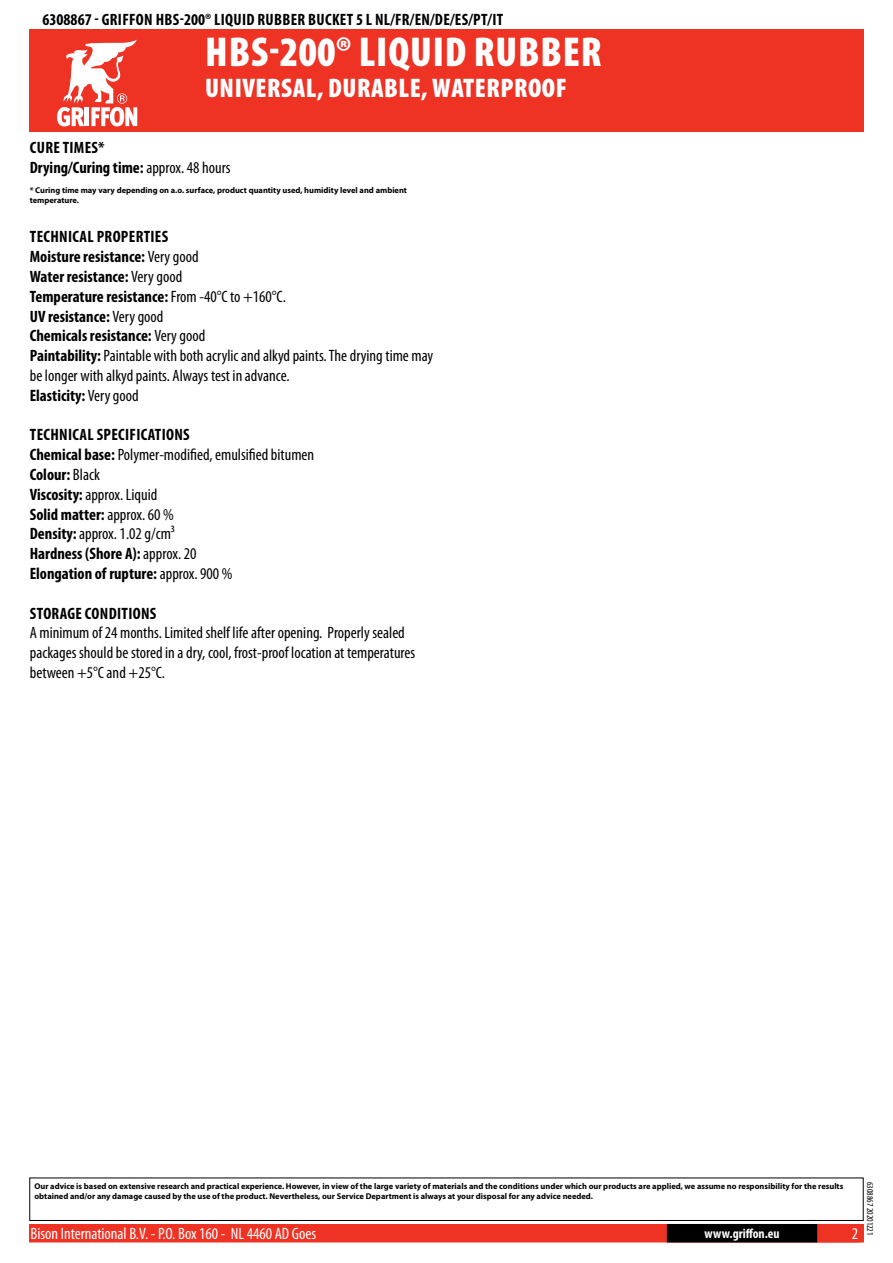
<style>
.page{position:relative;width:893px;height:1263px;background:#fff}
.page>*{position:absolute;margin:0;border:0;box-sizing:border-box;transform-origin:0 0}
.t1{font:900 condensed 42px "Myriad Pro";letter-spacing:.02em;color:#fff}
.t2{font:900 condensed 27px "Myriad Pro";letter-spacing:.02em;color:#fff}
.t3{font:condensed 16.5px/19.8px "Myriad Pro";color:#000}
.t4{font:700 condensed 16.5px/19.8px "Myriad Pro";letter-spacing:.02em;color:#000}
.t5{font:condensed 16.5px "Myriad Pro";color:#fff}
.t6{font:700 condensed 13.5px "Myriad Pro";color:#fff}
.t7{font:condensed 9px "Myriad Pro";color:#000}
.t8{font:700 8.4px/10.1px "Myriad Pro";color:#000}
.s1{font-weight:400}
.s2{font-weight:700}
</style>
<div class="page">
<div style="left:30px;top:1225px;width:833px;height:17px;background:#ee3224"></div>
<div style="left:29px;top:1224px;width:835px;height:18px;border:2px solid #ee3224"></div>
<div style="left:816px;top:1224px;width:44px;height:18px;border:2px solid #ee3224"></div>
<div style="left:668px;top:1225px;width:148px;height:17px;background:#000"></div>
<div style="left:667px;top:1224px;width:150px;height:18px;border:2px solid #000"></div>
<div style="left:29px;top:1177px;width:835px;height:44px;border:1px solid #000"></div>
<div style="left:30px;top:30px;width:834px;height:102px;background:#ee3224"></div>
<svg style="left:57px;top:39px;width:80px;height:87px"></svg>
<p class="t4" style="left:43px;top:9px;width:456px">6308867 - Griffon HBS-200® Liquid Rubb er Bucket 5 L NL/FR/EN/DE/ES/PT/IT</p>
<h1 class="t1" style="left:205px;top:25px;width:398px">HBS-200® LIQUID RUBBER</h1>
<h2 class="t2" style="left:205px;top:70px;width:363px">UNIVERSAL, DURABLE, WATERPROOF</h2>
<p class="t4" style="left:30px;top:137px;width:202px">Cure times*<br>Drying/Curing time: <span class="s1">approx. 48 hours</span></p>
<p class="t8" style="left:30px;top:185px;width:379px">* Curing time may vary depending on a.o. surface, product quantity used, humidity level and ambient temperature.</p>
<p class="t3" style="left:30px;top:227px;width:405px"><span class="s2">Technical properties<br>Moisture resistance:</span> Very good<br><span class="s2">Water resistance:</span> Very good<br><span class="s2">Temperature resistance:</span> From -40°C to +160°C.<br><span class="s2">UV resistance:</span> Very good<br><span class="s2">Chemicals resistance:</span> Very good<br><span class="s2">Paintability:</span> Paintable with both acrylic and alkyd paints. The drying time may be longer with alkyd paints. Always test in advance.<br><span class="s2">Elasticity:</span> Very good</p>
<p class="t4" style="left:30px;top:425px;width:286px">Technical specifications<br>Chemical base: <span class="s1">Polymer-modified, emulsified bitumen<br></span>Colour: <span class="s1">Black<br></span>Viscosity: <span class="s1">approx. Liquid<br></span>Solid matter: <span class="s1">approx. 60 %<br></span>Density: <span class="s1">approx. 1.02 g/cm³<br></span>Hardness (Shore A): <span class="s1">approx. 20<br></span>Elongation of rupture: <span class="s1">approx. 900 %</span></p>
<p class="t4" style="left:30px;top:603px;width:127px">Storage conditions</p>
<p class="t3" style="left:30px;top:623px;width:387px">A minimum of 24 months. Limited shelf life after opening. Properly sealed packages should be stored in a dry, cool, frost-proof location at temperatures between +5°C and +25°C.</p>
<p class="t8" style="left:34px;top:1181px;width:810px">Our advice is based on extensive research and practical experience. However, in view of the large variety of materials and the conditions under which our products are applied, we assume no responsibility for the results obtained and/or any damage caused by the use of the product. Nevertheless, our Service Department is always at your disposal for any advice needed.</p>
<p class="t5" style="left:31px;top:1224px;width:287px">Bison International B.V. - P.O. Box 160 - NL 4460 AD Goes</p>
<p class="t6" style="left:704px;top:1225px;width:77px">www.griffon.eu</p>
<p class="t5" style="left:852px;top:1224px;width:8px">2</p>
<p class="t7" style="left:875px;top:1182px;width:55px;rotate:90deg">6308867 20201221</p>
</div>
